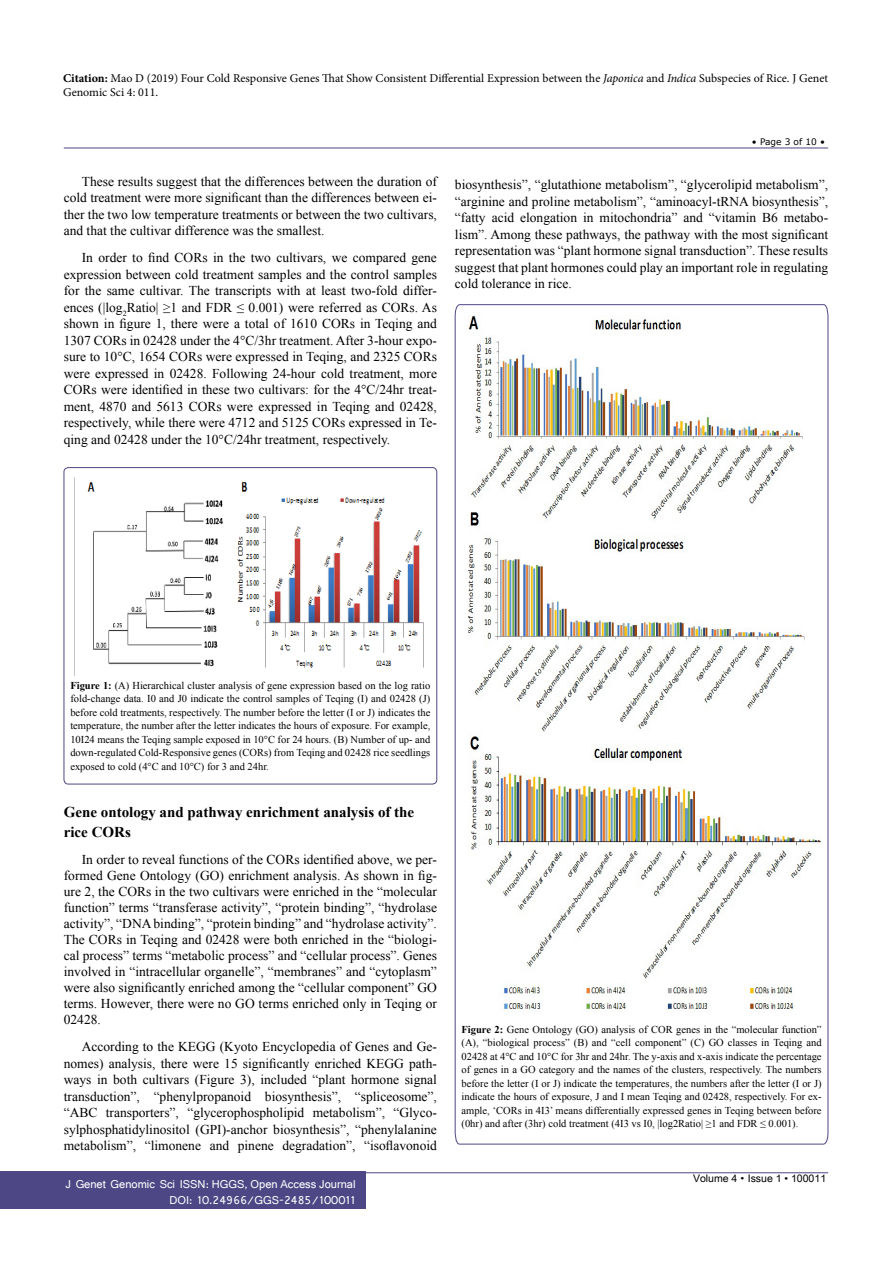
<style>
.page{position:relative;width:893px;height:1263px;background:#fff}
.page>*{position:absolute;margin:0;border:0;box-sizing:border-box;transform-origin:0 0}
.t1{font:700 15px/19.5px "Times New Roman";color:#000}
.t2{font:13.5px/16.5px "Times New Roman";color:#000;text-align:justify}
.t3{font:12px/13.5px "Minion Pro";color:#000}
.t4{font:12px/16.5px "Shruti";color:#fff;text-align:right}
.t5{font:10.5px/13.5px "Times New Roman";color:#000;text-align:justify}
.t6{font:10.5px "Arial Unicode MS";color:#000}
.t7{font:9px "MS Reference Sans Serif";color:#000}
.s1{font-weight:700}
.s2{font-style:italic}
.s3{font-family:"Batang"}
</style>
<div class="page">
<hr style="left:64px;top:148px;width:764px;height:1px;background:#4d4785">
<hr style="left:64px;top:1172px;width:764px;height:1px;background:#4d4785">
<div style="left:0;top:1171px;width:365px;height:38px;background:#4d4785"></div>
<div style="left:64px;top:467px;width:373px;height:317px;border:1px solid #4d4785;border-radius:4px"></div>
<img style="left:74px;top:478px;width:350px;height:197px">
<svg style="left:455px;top:304px;width:373px;height:840px"></svg>
<img style="left:461px;top:316px;width:359px;height:702px">
<p class="t3" style="left:63px;top:72px;width:767px"><span class="s1">Citation:</span> Mao D (2019) Four Cold Responsive Genes That Show Consistent Differential Expression between the <span class="s2">Japonica</span> and <span class="s2">Indica</span> Subspecies of Rice. J Genet<br>Genomic Sci 4: 011.</p>
<p class="t2" style="left:64px;top:173px;width:375px;text-indent:18px">These results suggest that the differences between the duration of cold treatment were more significant than the differences between ei&shy;ther the two low temperature treatments or between the two cultivars, and that the cultivar difference was the smallest.</p>
<p class="t2" style="left:64px;top:249px;width:375px;text-indent:18px">In order to find CORs in the two cultivars, we compared gene expression between cold treatment samples and the control samples for the same cultivar. The transcripts with at least two-fold differ&shy;ences (|log<sub>2</sub>Ratio| ≥1 and FDR ≤ 0.001) were referred as CORs. As shown in figure 1, there were a total of 1610 CORs in Teqing and 1307 CORs in 02428 under the 4°C/3hr treatment. After 3-hour expo&shy;sure to 10°C, 1654 CORs were expressed in Teqing, and 2325 CORs were expressed in 02428. Following 24-hour cold treatment, more CORs were identified in these two cultivars: for the 4°C/24hr treat&shy;ment, 4870 and 5613 CORs were expressed in Teqing and 02428, respectively, while there were 4712 and 5125 CORs expressed in Te&shy;qing and 02428 under the 10°C/24hr treatment, respectively.</p>
<p class="t7" style="left:752px;top:136px;width:75px">• Page 3 of 10 •</p>
<p class="t2" style="left:455px;top:176px;width:375px">biosynthesis”, “glutathione metabolism”, “glycerolipid metabolism”, “arginine and proline metabolism”, “aminoacyl-tRNA biosynthesis”, “fatty acid elongation in mitochondria” and “vitamin B6 metabo&shy;lism”. Among these pathways, the pathway with the most significant representation was “plant hormone signal transduction”. These results suggest that plant hormones could play an important role in regulating cold tolerance in rice.</p>
<p class="t5" style="left:70px;top:678px;width:362px"><span class="s1">Figure 1:</span> (A) Hierarchical cluster analysis of gene expression based on the log ratio fold-change data. I0 and J0 indicate the control samples of Teqing (I) and 02428 (J) before cold treatments, respectively. The number before the letter (I or J) indicates the temperature, the number after the letter indicates the hours of exposure. For example, 10I24 means the Teqing sample exposed in 10°C for 24 hours. (B) Number of up- and down-regulated Cold-Responsive genes (CORs) from Teqing and 02428 rice seedlings exposed to cold (4°C and 10°C) for 3 and 24hr.</p>
<p class="t1" style="left:64px;top:802px;width:352px">Gene ontology and pathway enrichment analysis of the rice CORs</p>
<p class="t2" style="left:64px;top:851px;width:375px;line-height:16px;text-indent:18px">In order to reveal functions of the CORs identified above, we per&shy;formed Gene Ontology (GO) enrichment analysis. As shown in fig&shy;ure 2, the CORs in the two cultivars were enriched in the “molecular function” terms “transferase activity”, “protein binding”, “hydrolase activity”, “DNA binding”, “protein binding” and “hydrolase activity”.<br>The CORs in Teqing and 02428 were both enriched in the “biologi&shy;cal process” terms “metabolic process” and “cellular process”. Genes involved in “intracellular organelle”, “membranes” and “cytoplasm” were also significantly enriched among the “cellular component” GO terms. However, there were no GO terms enriched only in Teqing or 02428.</p>
<p class="t2" style="left:64px;top:1038px;width:375px;text-indent:18px">According to the KEGG (Kyoto Encyclopedia of Genes and Ge&shy;nomes) analysis, there were 15 significantly enriched KEGG path&shy;ways in both cultivars (Figure 3), included “plant hormone signal transduction”, “phenylpropanoid biosynthesis”, “spliceosome”, “ABC transporters”, “glycerophospholipid metabolism”, “Glyco&shy;sylphosphatidylinositol (GPI)-anchor biosynthesis”, “phenylalanine metabolism”, “limonene and pinene degradation”, “isoflavonoid</p>
<p class="t4" style="left:65px;top:1175px;width:292px">J Genet Genomic Sci ISSN: HGGS, Open Access Journal<br>DOI: 10.24966/GGS-2485/100011</p>
<p class="t5" style="left:462px;top:1022px;width:362px"><span class="s1">Figure 2:</span> Gene Ontology (GO) analysis of COR genes in the “molecular function” (A), “biological process” (B) and “cell component” (C) GO classes in Teqing and 02428 at 4°C and 10°C for 3hr and 24hr. The y-axis and x-axis indicate the percentage of genes in a GO category and the names of the clusters, respectively. The numbers before the letter (I or J) indicate the temperatures, the numbers after the letter (I or J) indicate the hours of exposure, J and I mean Teqing and 02428, respectively. For ex&shy;ample, ‘CORs in 4I3’ means differentially expressed genes in Teqing between before (0hr) and after (3hr) cold treatment (4I3 vs I0, |log2Ratio| ≥1 and FDR ≤ 0.001).</p>
<p class="t6" style="left:693px;top:1170px;width:135px">Volume 4 <span class="s3">•</span> Issue 1 • 100011</p>
</div>
